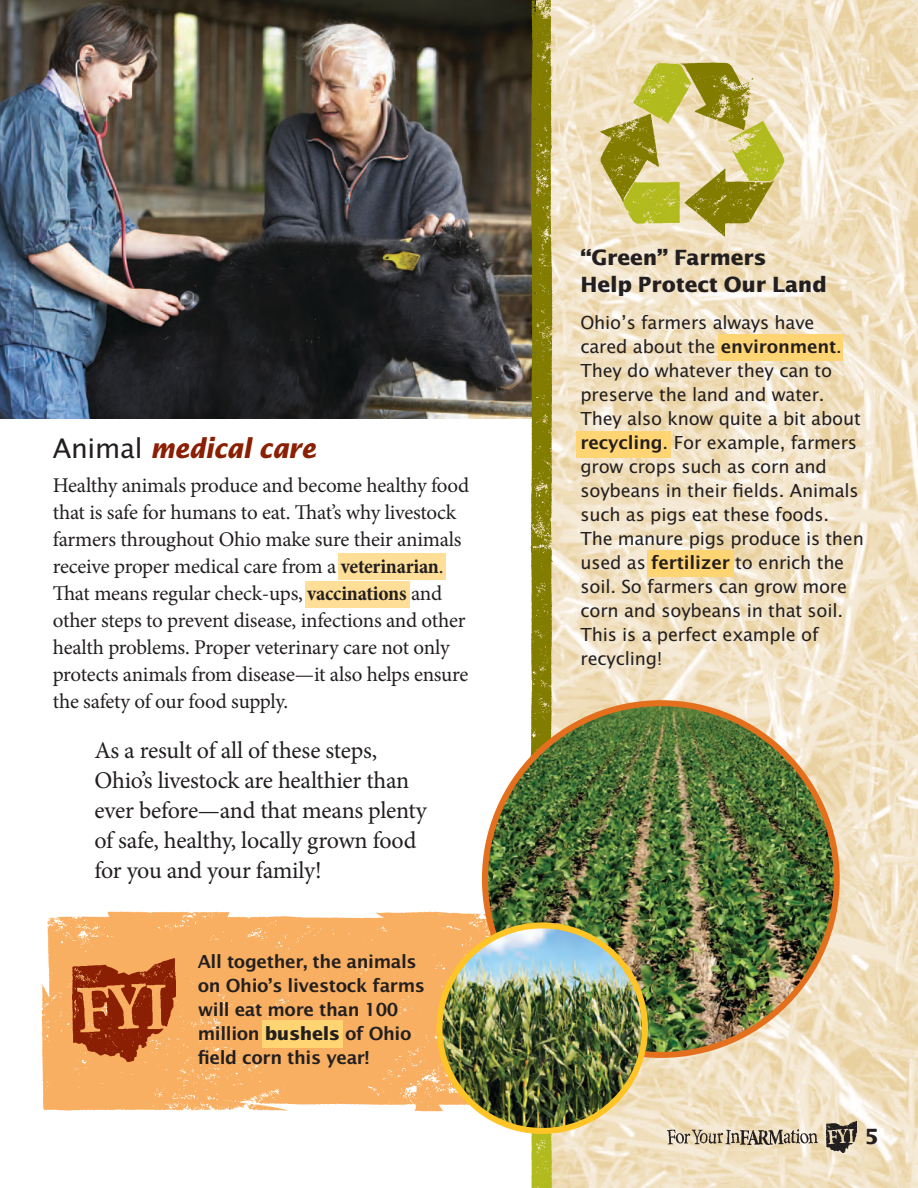
<style>
.page{position:relative;width:918px;height:1188px;background:#fff}
.page>*{position:absolute;margin:0;border:0;box-sizing:border-box;transform-origin:0 0}
.t1{font:italic 700 27px "Lucida Sans";letter-spacing:-.01em;color:#8a1f03;scale:.9 1}
.t2{font:24px/30px "Minion Pro";letter-spacing:-.015em;color:#231f20}
.t3{font:21px/27px "Minion Pro";letter-spacing:-.015em;color:#231f20}
.t4{font:700 21px/27px "Lucida Sans";letter-spacing:-.01em;color:#231f20}
.t5{font:18px/24px "Lucida Sans";letter-spacing:-.01em;color:#231f20}
.t6{font:600 18px/24px "Lucida Sans";letter-spacing:-.02em;color:#231f20}
.s1{font-weight:400;font-style:normal;color:#231f20}
.s2{font-weight:700;font-stretch:condensed}
.s3{font-weight:700}
.s4{font-weight:600}
</style>
<div class="page">
<img style="left:41px;top:904px;width:460px;height:219px">
<img style="left:556px;top:0;width:362px;height:1188px">
<div style="left:719px;top:334px;width:124px;height:27px;background:#ffd472"></div>
<div style="left:577px;top:431px;width:94px;height:27px;background:#ffd472"></div>
<div style="left:647px;top:550px;width:87px;height:27px;background:#ffd472"></div>
<img style="left:0;top:0;width:527px;height:418px">
<img style="left:826px;top:1122px;width:31px;height:30px">
<img style="left:667px;top:1130px;width:150px;height:14px">
<img style="left:527px;top:0;width:29px;height:764px">
<img style="left:528px;top:1133px;width:28px;height:55px">
<img style="left:485px;top:703px;width:352px;height:352px;border-radius:176px">
<div style="left:338px;top:553px;width:108px;height:27px;background:#ffdf98"></div>
<div style="left:305px;top:581px;width:105px;height:27px;background:#ffdf98"></div>
<img style="left:73px;top:959px;width:102px;height:103px">
<img style="left:590px;top:54px;width:189px;height:193px">
<img style="left:605px;top:57px;width:187px;height:193px">
<img style="left:439px;top:925px;width:206px;height:206px;border-radius:103px">
<div style="left:436px;top:922px;width:212px;height:212px;border:6px solid #ffc426;border-radius:50%"></div>
<div style="left:262px;top:1020px;width:81px;height:27px;background:#ffd472"></div>
<p class="t1" style="left:53px;top:432px;width:294px"><span class="s1">Animal</span> medical care</p>
<p class="t3" style="left:53px;top:471px;width:418px">Healthy animals produce and become healthy food that is safe for humans to eat. That’s why livestock farmers throughout Ohio make sure their animals receive proper medical care from a <span class="s2">veterinarian</span>.<br>That means regular check-ups, <span class="s2">vaccinations</span> and other steps to prevent disease, infections and other health problems. Proper veterinary care not only protects animals from disease—it also helps ensure the safety of our food supply.</p>
<p class="t2" style="left:94px;top:735px;width:334px">As a result of all of these steps,<br>Ohio’s livestock are healthier than ever before—and that means plenty of safe, healthy, locally grown food for you and your family!</p>
<p class="t6" style="left:198px;top:949px;width:229px">All together, the animals on Ohio’s livestock farms will eat more than 100 million <span class="s3">bushels</span> of Ohio field corn this year!</p>
<p class="t4" style="left:580px;top:244px;width:248px">“Green” Farmers<br>Help Protect Our Land</p>
<p class="t5" style="left:580px;top:311px;width:285px">Ohio’s farmers always have cared about the <span class="s4">environment</span>.<br>They do whatever they can to preserve the land and water.<br>They also know quite a bit about <span class="s4">recycling</span>. For example, farmers grow crops such as corn and soybeans in their fields. Animals such as pigs eat these foods.<br>The manure pigs produce is then used as <span class="s4">fertilizer</span> to enrich the soil. So farmers can grow more corn and soybeans in that soil.<br>This is a perfect example of recycling!</p>
<p class="t4" style="left:864px;top:1123px;width:16px">5</p>
</div>
